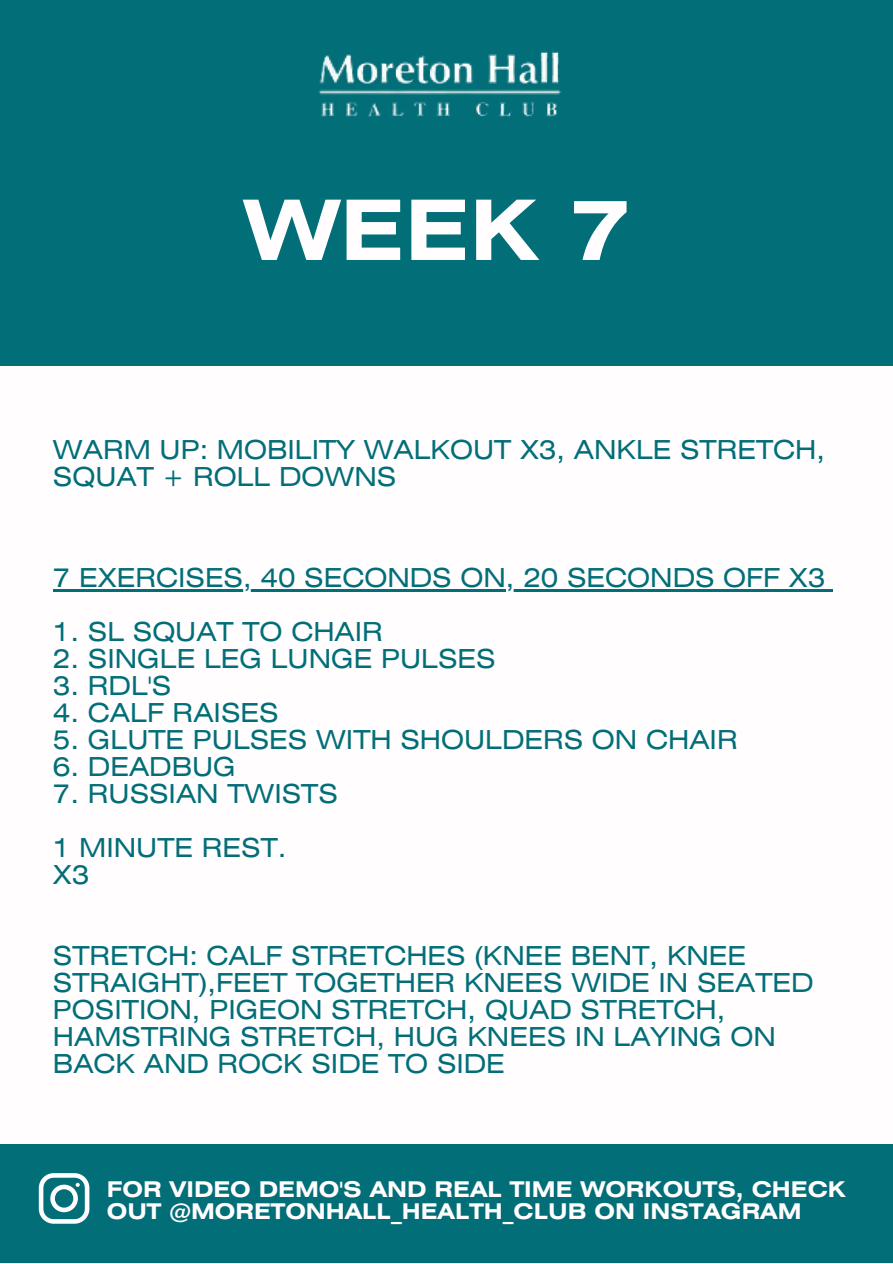
<style>
.page{position:relative;width:893px;height:1264px;background:#fff}
.page>*{position:absolute;margin:0;border:0;box-sizing:border-box;transform-origin:0 0}
.t1{font:700 83.1px "Helios Ext";color:#fffdfe}
.t2{font:26.1px/27px "Helios Ext";color:#026e78}
.t3{font:700 21.6px/22.5px "Helios Ext";color:#fffdfe}
</style>
<div class="page">
<div style="left:0;top:0;width:892px;height:365px;background:#026e78"></div>
<img style="left:318px;top:51px;width:244px;height:66px">
<div style="left:0;top:1144px;width:892px;height:118px;background:#026e78"></div>
<svg style="left:39px;top:1173px;width:50px;height:50px"></svg>
<hr style="left:53px;top:589px;width:772px;height:2px;background:#026e78">
<svg style="left:825px;top:589px;width:7px;height:2px"></svg>
<p class="t1" style="left:244px;top:200px;width:388px">WEEK 7</p>
<p class="t2" style="left:53px;top:438px;width:773px">WARM UP: MOBILITY WALKOUT X3, ANKLE STRETCH,<br>SQUAT + ROLL DOWNS</p>
<p class="t2" style="left:53px;top:566px;width:773px">7 EXERCISES, 40 SECONDS ON, 20 SECONDS OFF X3</p>
<p class="t2" style="left:53px;top:620px;width:331px">1. SL SQUAT TO CHAIR</p>
<p class="t2" style="left:53px;top:647px;width:444px">2. SINGLE LEG LUNGE PULSES</p>
<p class="t2" style="left:53px;top:674px;width:120px">3. RDL'S</p>
<p class="t2" style="left:53px;top:701px;width:227px">4. CALF RAISES</p>
<p class="t2" style="left:53px;top:728px;width:686px">5. GLUTE PULSES WITH SHOULDERS ON CHAIR</p>
<p class="t2" style="left:53px;top:755px;width:184px">6. DEADBUG</p>
<p class="t2" style="left:53px;top:782px;width:286px">7. RUSSIAN TWISTS</p>
<p class="t2" style="left:53px;top:836px;width:235px">1 MINUTE REST.</p>
<p class="t2" style="left:53px;top:863px;width:38px">X3</p>
<p class="t2" style="left:53px;top:944px;width:762px">STRETCH: CALF STRETCHES (KNEE BENT, KNEE STRAIGHT),FEET TOGETHER KNEES WIDE IN SEATED POSITION, PIGEON STRETCH, QUAD STRETCH, HAMSTRING STRETCH, HUG KNEES IN LAYING ON BACK AND ROCK SIDE TO SIDE</p>
<p class="t3" style="left:107px;top:1179px;width:740px">FOR VIDEO DEMO'S AND REAL TIME WORKOUTS, CHECK<br>OUT @MORETONHALL_HEALTH_CLUB ON INSTAGRAM</p>
</div>
